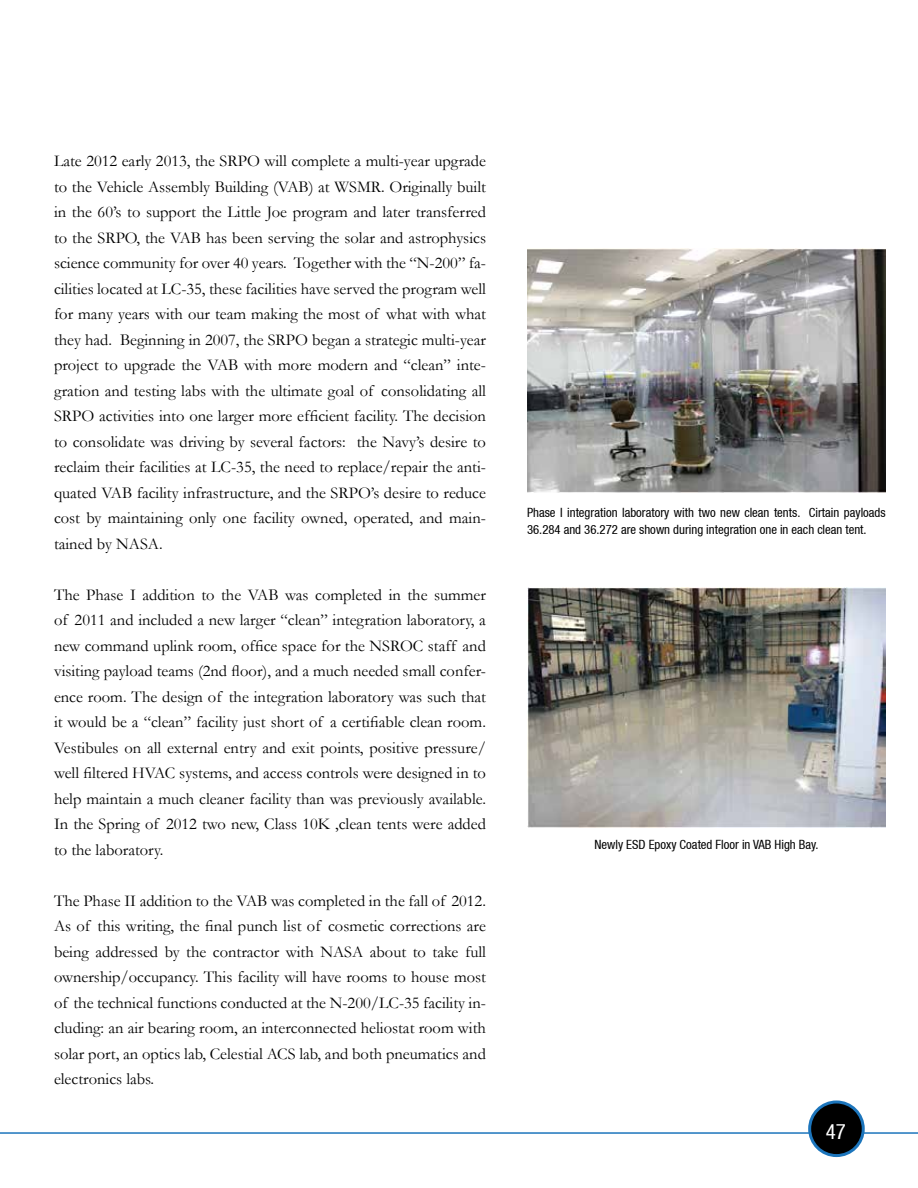
<style>
.page{position:relative;width:918px;height:1188px;background:#fff}
.page>*{position:absolute;margin:0;border:0;box-sizing:border-box;transform-origin:0 0}
.t1{font:condensed 21px "Helvetica Neue LT";color:#fff}
.t2{font:16.5px/25.5px "Garamond";color:#000;text-align:justify}
.t3{font:condensed 12.75px/16.5px "Helvetica Neue LT";color:#000}
</style>
<div class="page">
<hr style="left:0;top:1132px;width:918px;height:2px;background:#1c75bc">
<div style="left:810px;top:1102px;width:53px;height:54px;background:#000;border-radius:50%"></div>
<div style="left:808px;top:1100px;width:57px;height:57px;border:3px solid #1c75bc;border-radius:50%"></div>
<img style="left:527px;top:248px;width:359px;height:245px">
<img style="left:527px;top:588px;width:359px;height:239px">
<p class="t2" style="left:54px;top:148px;width:434px">Late 2012 early 2013, the SRPO will complete a multi-year upgrade to the Vehicle Assembly Building (VAB) at WSMR. Originally built in the 60’s to support the Little Joe program and later transferred to the SRPO, the VAB has been serving the solar and astrophysics science community for over 40 years. Together with the “N-200” fa&shy;cilities located at LC-35, these facilities have served the program well for many years with our team making the most of what with what they had. Beginning in 2007, the SRPO began a strategic multi-year project to upgrade the VAB with more modern and “clean” inte&shy;gration and testing labs with the ultimate goal of consolidating all SRPO activities into one larger more efficient facility. The decision to consolidate was driving by several factors: the Navy’s desire to reclaim their facilities at LC-35, the need to replace/repair the anti&shy;quated VAB facility infrastructure, and the SRPO’s desire to reduce cost by maintaining only one facility owned, operated, and main&shy;tained by NASA.</p>
<p class="t2" style="left:54px;top:581px;width:434px">The Phase I addition to the VAB was completed in the summer of 2011 and included a new larger “clean” integration laboratory, a new command uplink room, office space for the NSROC staff and visiting payload teams (2nd floor), and a much needed small confer&shy;ence room. The design of the integration laboratory was such that it would be a “clean” facility just short of a certifiable clean room.<br>Vestibules on all external entry and exit points, positive pressure/ well filtered HVAC systems, and access controls were designed in to help maintain a much cleaner facility than was previously available.<br>In the Spring of 2012 two new, Class 10K ,clean tents were added to the laboratory.</p>
<p class="t2" style="left:54px;top:887px;width:434px">The Phase II addition to the VAB was completed in the fall of 2012.<br>As of this writing, the final punch list of cosmetic corrections are being addressed by the contractor with NASA about to take full ownership/occupancy. This facility will have rooms to house most of the technical functions conducted at the N-200/LC-35 facility in&shy;cluding: an air bearing room, an interconnected heliostat room with solar port, an optics lab, Celestial ACS lab, and both pneumatics and electronics labs.</p>
<p class="t3" style="left:527px;top:504px;width:360px">Phase I integration laboratory with two new clean tents. Cirtain payloads<br>36.284 and 36.272 are shown during integration one in each clean tent.</p>
<p class="t3" style="left:594px;top:836px;width:226px">Newly ESD Epoxy Coated Floor in VAB High Bay.</p>
<p class="t1" style="left:826px;top:1119px;width:22px">47</p>
</div>
